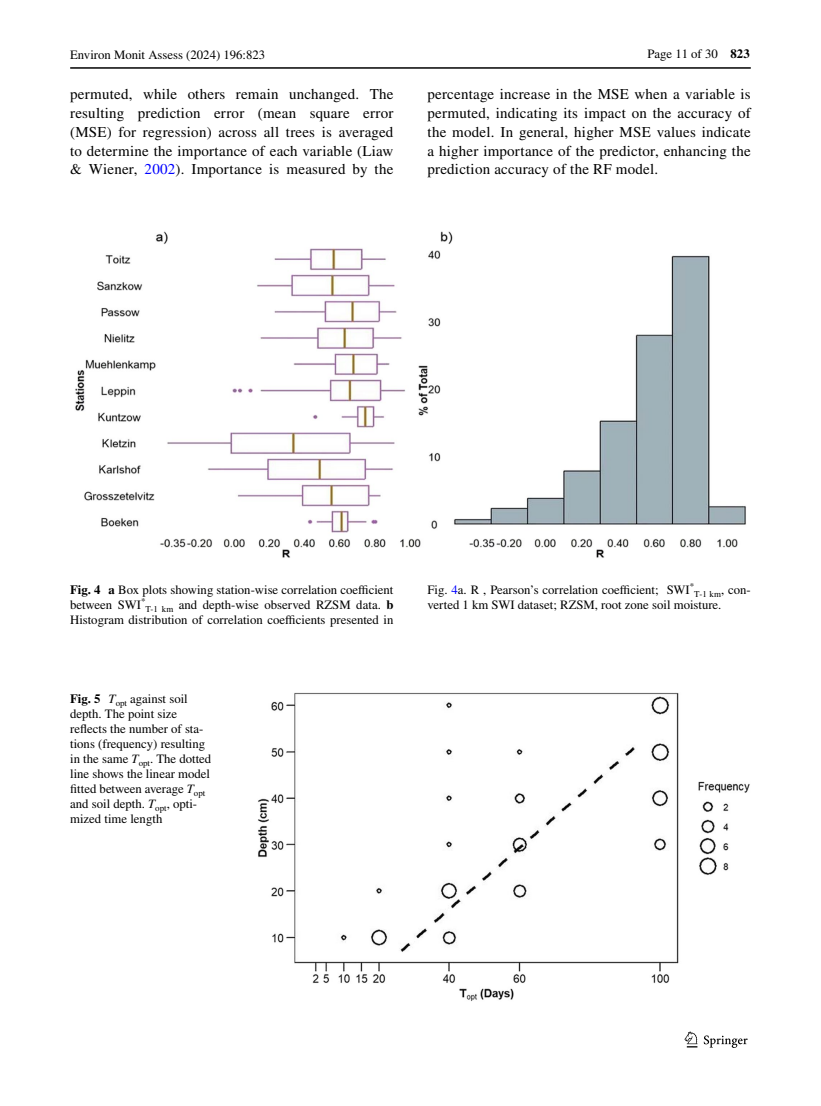
<style>
.page{position:relative;width:821px;height:1106px;background:#fff}
.page>*{position:absolute;margin:0;border:0;box-sizing:border-box;transform-origin:0 0}
.t1{font:15px/18.8px "STIX";letter-spacing:.015em;color:#000;text-align:justify}
.t2{font:12.75px/15px "STIX";color:#000;text-align:justify}
.t3{font:8.85px "STIX";color:#000}
.s1{font-weight:700}
.s2{color:#00f}
.s3{font-style:italic}
</style>
<div class="page">
<hr style="left:70px;top:67px;width:680px;height:2px;background:#000">
<svg style="left:684px;top:1031px;width:13px;height:16px"></svg>
<svg style="left:703px;top:1035px;width:44px;height:13px"></svg>
<img style="left:75px;top:231px;width:671px;height:327px">
<img style="left:258px;top:693px;width:492px;height:308px">
<p class="t2" style="left:70px;top:48px;width:197px">Environ Monit Assess (2024) 196:823</p>
<p class="t2" style="left:647px;top:47px;width:104px">Page 11 of 30 <span class="s1">823</span></p>
<p class="t1" style="left:70px;top:86px;width:325px">permuted, while others remain unchanged. The resulting prediction error (mean square error (MSE) for regression) across all trees is averaged to determine the importance of each variable (Liaw &amp; Wiener, <span class="s2">2002</span>). Importance is measured by the</p>
<p class="t1" style="left:427px;top:86px;width:325px">percentage increase in the MSE when a variable is permuted, indicating its impact on the accuracy of the model. In general, higher MSE values indicate a higher importance of the predictor, enhancing the prediction accuracy of the RF model.</p>
<p class="t2" style="left:70px;top:582px;width:325px"><span class="s1">Fig. 4 a</span> Box plots showing station-wise correlation coefficient between SWI<sup>*</sup><sub>T-1</sub> <sub>km</sub> and depth-wise observed RZSM data. <span class="s1">b </span>Histogram distribution of correlation coefficients presented in</p>
<p class="t2" style="left:427px;top:582px;width:268px">Fig. <span class="s2">4</span>a. R , Pearson’s correlation coefficient; SWI<sup>*</sup></p>
<p class="t3" style="left:694px;top:588px;width:58px">T-1 km<sup>,</sup> <sup>con-</sup></p>
<p class="t2" style="left:427px;top:597px;width:295px">verted 1 km SWI dataset; RZSM, root zone soil moisture.</p>
<p class="t2" style="left:70px;top:691px;width:143px;text-align:left"><span class="s1">Fig. 5</span> <span class="s3">T</span><sub>opt</sub> against soil depth. The point size reflects the number of sta&shy;tions (frequency) resulting in the same <span class="s3">T</span><sub>opt</sub>. The dotted line shows the linear model fitted between average <span class="s3">T</span><sub>opt </sub>and soil depth. <span class="s3">T</span><sub>opt</sub>, opti&shy;mized time length</p>
</div>
